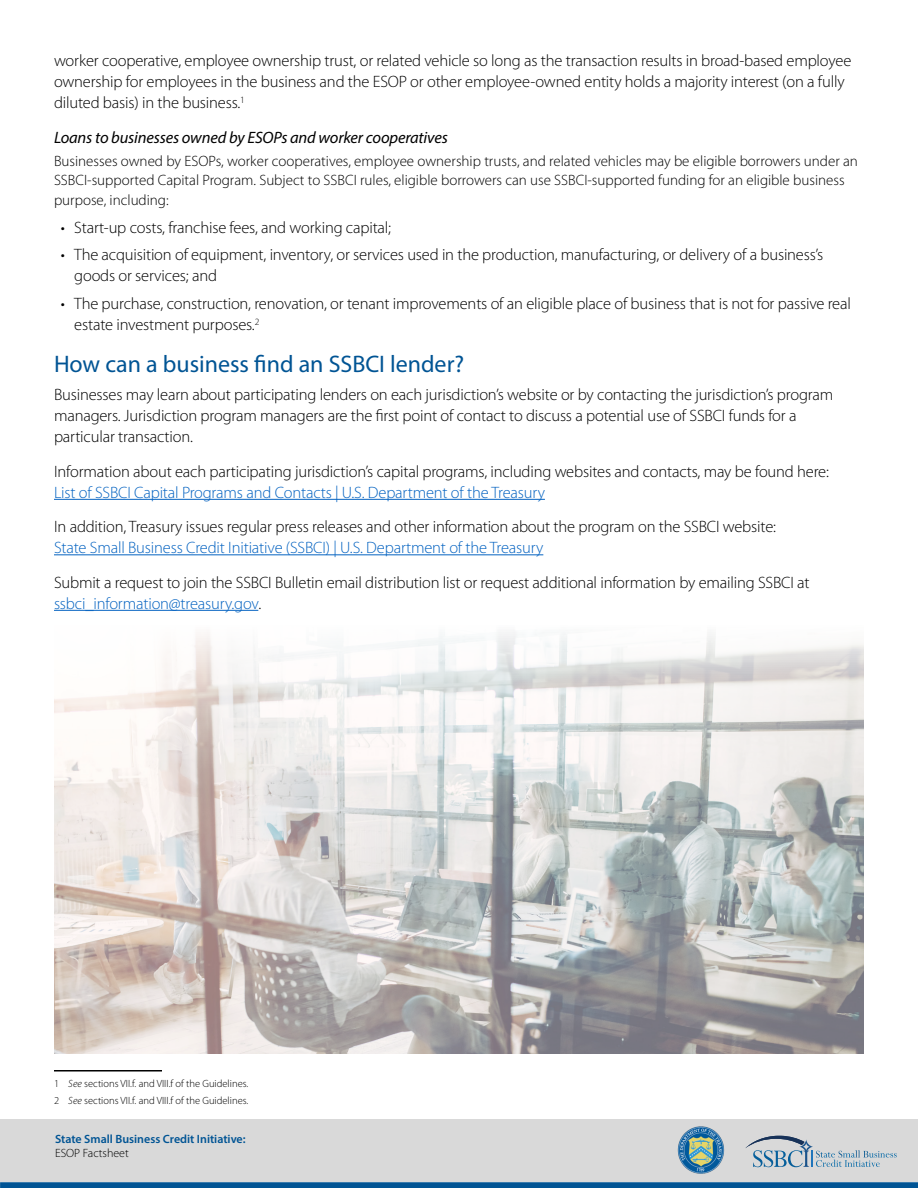
<style>
.page{position:relative;width:918px;height:1188px;background:#fff}
.page>*{position:absolute;margin:0;border:0;box-sizing:border-box;transform-origin:0 0}
.t1{font:24px "Myriad Pro";color:#005494}
.Body2{font:300 16.5px/21px "Myriad Pro";letter-spacing:-.01em;color:#000}
.t2{font:italic 16.5px "Myriad Pro";letter-spacing:-.01em;color:#000}
.Body{font:300 15px/19.5px "Myriad Pro";color:#000}
.footfootfeet{font:600 12px "Myriad Pro";color:#005494}
.footfootfeet-2{font:300 12px "Myriad Pro";color:#000}
.Footnote{font:300 10.5px "Myriad Pro";color:#000}
.s1{color:#0563c1}
.s2{font-style:italic}
</style>
<div class="page">
<div style="left:0;top:1182px;width:918px;height:6px;background:#005494"></div>
<hr style="left:54px;top:499px;width:491px;height:1px;background:#0563c1">
<hr style="left:54px;top:554px;width:489px;height:1px;background:#0563c1">
<hr style="left:54px;top:1070px;width:108px;height:2px;background:#000">
<div style="left:0;top:1119px;width:918px;height:63px;background:#d9d9d9"></div>
<img style="left:677px;top:1126px;width:48px;height:48px">
<img style="left:54px;top:609px;width:810px;height:445px">
<svg style="left:745px;top:1136px;width:152px;height:31px"></svg>
<p class="Body2" style="left:54px;top:51px;width:799px">worker cooperative, employee ownership trust, or related vehicle so long as the transaction results in broad-based employee ownership for employees in the business and the ESOP or other employee-owned entity holds a majority interest (on a fully diluted basis) in the business.<sup>1</sup></p>
<h4 class="t2" style="left:54px;top:127px;width:395px">Loans to businesses owned by ESOPs and worker cooperatives</h4>
<p class="Body" style="left:54px;top:151px;width:805px">Businesses owned by ESOPs, worker cooperatives, employee ownership trusts, and related vehicles may be eligible borrowers under an<br>SSBCI-supported Capital Program. Subject to SSBCI rules, eligible borrowers can use SSBCI-supported funding for an eligible business purpose, including:</p>
<p class="Body2" style="left:61px;top:217px;width:332px">• Start-up costs, franchise fees, and working capital;</p>
<p class="Body2" style="left:74px;top:245px;width:751px;text-indent:-14px">• The acquisition of equipment, inventory, or services used in the production, manufacturing, or delivery of a business’s goods or services; and</p>
<p class="Body2" style="left:74px;top:293px;width:778px;text-indent:-14px">• The purchase, construction, renovation, or tenant improvements of an eligible place of business that is not for passive real estate investment purposes.<sup>2</sup></p>
<h3 class="t1" style="left:54px;top:350px;width:412px">How can a business find an SSBCI lender?</h3>
<p class="Body2" style="left:54px;top:384px;width:781px">Businesses may learn about participating lenders on each jurisdiction’s website or by contacting the jurisdiction’s program managers. Jurisdiction program managers are the first point of contact to discuss a potential use of SSBCI funds for a particular transaction.</p>
<p class="Body2" style="left:54px;top:461px;width:776px">Information about each participating jurisdiction’s capital programs, including websites and contacts, may be found here:<br><span class="s1">List of SSBCI Capital Programs and Contacts | U.S. Department of the Treasury</span></p>
<p class="Body2" style="left:54px;top:516px;width:724px">In addition, Treasury issues regular press releases and other information about the program on the SSBCI website:<br><span class="s1">State Small Business Credit Initiative (SSBCI) | U.S. Department of the Treasury</span></p>
<p class="Body2" style="left:54px;top:572px;width:757px">Submit a request to join the SSBCI Bulletin email distribution list or request additional information by emailing SSBCI at <span class="s1">ssbci_information@treasury.gov</span>.</p>
<p class="Footnote" style="left:54px;top:1078px;width:196px">1 <span class="s2">See</span> sections VII.f. and VIII.f of the Guidelines.</p>
<p class="Footnote" style="left:54px;top:1094px;width:196px">2 <span class="s2">See</span> sections VII.f. and VIII.f of the Guidelines.</p>
<p class="footfootfeet" style="left:55px;top:1131px;width:192px">State Small Business Credit Initiative:</p>
<p class="footfootfeet-2" style="left:55px;top:1147px;width:75px">ESOP Factsheet</p>
</div>
